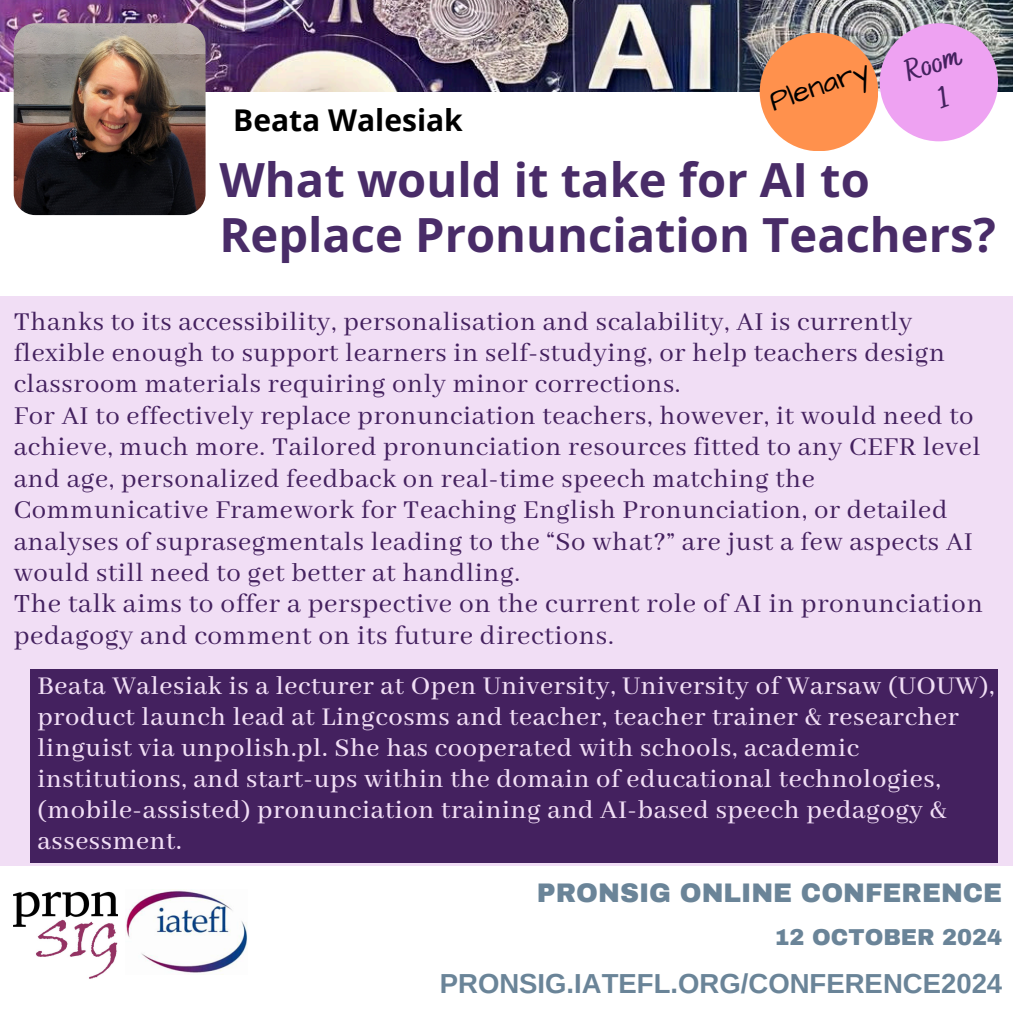
<style>
.page{position:relative;width:1013px;height:1013px;background:#fff}
.page>*{position:absolute;margin:0;border:0;box-sizing:border-box;transform-origin:0 0}
.t1{font:700 47.06px/54.4px "Open Sans";color:#492c68}
.t2{font:700 30px "Open Sans";color:#000}
.t3{font:30px "Architects Daughter";color:#000}
.t4{font:700 30px/35.6px "Bakerie Smooth";color:#44215f;text-align:center}
.t5{font:29.38px/31.9px "Abhaya Libre";letter-spacing:.025em;color:#44215f}
.t6{font:28.75px/31.4px "Abhaya Libre";letter-spacing:.025em;color:#44215f}
.t7{font:500 28.5px/30.9px "Abhaya Libre";letter-spacing:.025em;color:#f1def5}
.t8{font:700 27.5px "Arimo";color:#6a8498}
.t9{font:900 26.25px "Archivo";color:#6a8498}
.t10{font:900 22.5px "Archivo";color:#6a8498}
</style>
<div class="page">
<img style="left:0;top:0;width:1012px;height:92px">
<div style="left:0;top:292px;width:1012px;height:574px;background:#f1def5"></div>
<div style="left:0;top:92px;width:1012px;height:203px;background:#fff"></div>
<div style="left:759px;top:33px;width:119px;height:118px;background:#ff914d;border-radius:50%"></div>
<div style="left:879px;top:23px;width:119px;height:118px;background:#eea2f2;border-radius:50%"></div>
<img style="left:14px;top:891px;width:104px;height:88px">
<img style="left:126px;top:889px;width:121px;height:84px">
<img style="left:14px;top:23px;width:191px;height:192px;border-radius:22px">
<div style="left:31px;top:668px;width:967px;height:194px;background:#44215f"></div>
<p class="t4" style="left:900px;top:57px;width:58px;rotate:-18deg">Room<br>1</p>
<h3 class="t3" style="left:764px;top:82px;width:105px;rotate:-18deg">Plenary</h3>
<h2 class="t2" style="left:233px;top:99px;width:231px">Beata Walesiak</h2>
<p class="t1" style="left:219px;top:152px;width:778px">What would it take for AI to<br>Replace Pronunciation Teachers?</p>
<h1 class="t6" style="left:14px;top:307px;width:968px">Thanks to its accessibility, personalisation and scalability, AI is currently flexible enough to support learners in self-studying, or help teachers design classroom materials requiring only minor corrections.<br>For AI to effectively replace pronunciation teachers, however, it would need to achieve, much more. Tailored pronunciation resources fitted to any CEFR level and age, personalized feedback on real-time speech matching the Communicative Framework for Teaching English Pronunciation, or detailed analyses of suprasegmentals leading to the “So what?” are just a few aspects AI would still need to get better at handling.</h1>
<h1 class="t5" style="left:14px;top:589px;width:970px">The talk aims to offer a perspective on the current role of AI in pronunciation pedagogy and comment on its future directions.</h1>
<p class="t7" style="left:37px;top:671px;width:958px">Beata Walesiak is a lecturer at Open University, University of Warsaw (UOUW), product launch lead at Lingcosms and teacher, teacher trainer &amp; researcher linguist via unpolish.pl. She has cooperated with schools, academic institutions, and start-ups within the domain of educational technologies, (mobile-assisted) pronunciation training and AI-based speech pedagogy &amp; assessment.</p>
<p class="t9" style="left:537px;top:879px;width:467px">PRONSIG ONLINE CONFERENCE</p>
<p class="t10" style="left:774px;top:925px;width:229px">12 OCTOBER 2024</p>
<p class="t8" style="left:440px;top:968px;width:564px">PRONSIG.IATEFL.ORG/CONFERENCE2024</p>
</div>
